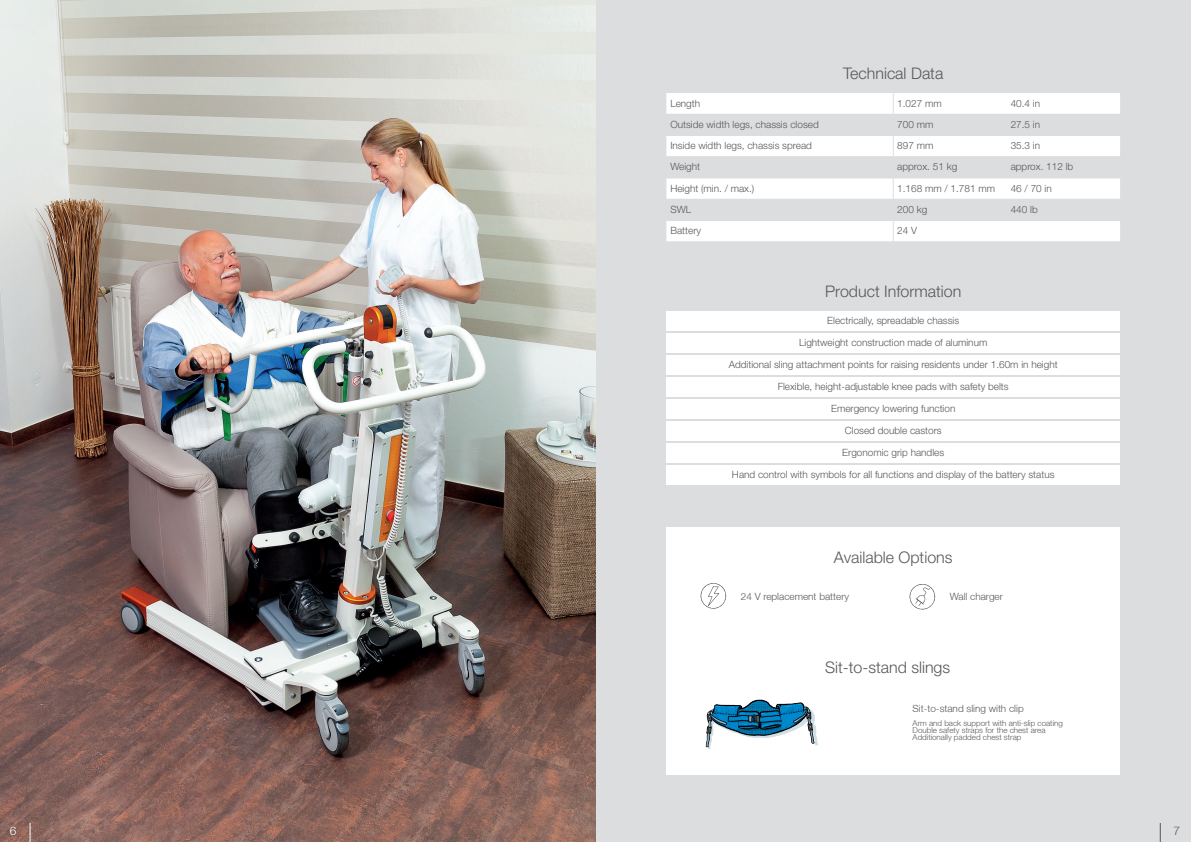
<style>
.page{position:relative;width:1191px;height:842px;background:#fff}
.page>*{position:absolute;margin:0;border:0;box-sizing:border-box;transform-origin:0 0}
.t1{font:300 16px "Helvetica Neue LT Std";color:#57585a}
.t2{font:300 12px "Helvetica Neue LT";color:#fff}
.t3{font:300 12px "Helvetica Neue LT";color:#57585a}
.t4{font:300 10px "Helvetica Neue LT Std";color:#57585a}
.t5{font:300 10px "Helvetica Neue LT";color:#57585a}
.t6{font:300 8px/7px "Helvetica Neue LT";color:#57585a}
</style>
<div class="page">
<div style="left:595px;top:0;width:596px;height:842px;background:#dcdddf"></div>
<div style="left:666px;top:333px;width:454px;height:19px;background:#fff"></div>
<div style="left:666px;top:355px;width:454px;height:19px;background:#fff"></div>
<div style="left:666px;top:377px;width:454px;height:19px;background:#fff"></div>
<div style="left:666px;top:399px;width:454px;height:19px;background:#fff"></div>
<div style="left:666px;top:421px;width:454px;height:19px;background:#fff"></div>
<div style="left:666px;top:527px;width:454px;height:247px;background:#fff"></div>
<svg style="left:666px;top:93px;width:454px;height:148px"></svg>
<hr style="left:666px;top:135px;width:227px;height:1px;background:#dcdddf">
<hr style="left:893px;top:135px;width:113px;height:1px;background:#dcdddf">
<hr style="left:1006px;top:135px;width:114px;height:1px;background:#dcdddf">
<hr style="left:666px;top:156px;width:227px;height:1px;background:#dcdddf">
<hr style="left:893px;top:156px;width:113px;height:1px;background:#dcdddf">
<hr style="left:1006px;top:156px;width:114px;height:1px;background:#dcdddf">
<hr style="left:666px;top:178px;width:227px;height:1px;background:#dcdddf">
<hr style="left:893px;top:178px;width:113px;height:1px;background:#dcdddf">
<hr style="left:1006px;top:178px;width:114px;height:1px;background:#dcdddf">
<hr style="left:666px;top:199px;width:227px;height:1px;background:#dcdddf">
<hr style="left:893px;top:199px;width:113px;height:1px;background:#dcdddf">
<hr style="left:1006px;top:199px;width:114px;height:1px;background:#dcdddf">
<hr style="left:666px;top:220px;width:227px;height:1px;background:#dcdddf">
<hr style="left:666px;top:114px;width:227px;height:1px;background:#dcdddf">
<hr style="left:893px;top:114px;width:113px;height:1px;background:#dcdddf">
<hr style="left:1006px;top:114px;width:114px;height:1px;background:#dcdddf">
<hr style="left:893px;top:220px;width:113px;height:1px;background:#dcdddf">
<hr style="left:1006px;top:220px;width:114px;height:1px;background:#dcdddf">
<div style="left:666px;top:311px;width:454px;height:19px;background:#fff"></div>
<div style="left:666px;top:443px;width:454px;height:19px;background:#fff"></div>
<div style="left:666px;top:465px;width:454px;height:19px;background:#fff"></div>
<svg style="left:909px;top:584px;width:26px;height:25px"></svg>
<svg style="left:700px;top:583px;width:26px;height:26px"></svg>
<img style="left:0;top:0;width:595px;height:842px">
<img style="left:705px;top:699px;width:113px;height:50px">
<svg style="left:1159px;top:823px;width:1px;height:19px"></svg>
<svg style="left:30px;top:823px;width:1px;height:19px"></svg>
<h1 class="t1" style="left:843px;top:63px;width:102px">Technical Data</h1>
<p class="t4" style="left:670px;top:97px;width:31px">Length</p>
<p class="t4" style="left:897px;top:97px;width:46px">1.027 mm</p>
<p class="t4" style="left:1010px;top:97px;width:31px">40.4 in</p>
<p class="t4" style="left:670px;top:118px;width:150px">Outside width legs, chassis closed</p>
<p class="t4" style="left:897px;top:118px;width:38px">700 mm</p>
<p class="t4" style="left:1010px;top:118px;width:31px">27.5 in</p>
<p class="t4" style="left:670px;top:139px;width:143px">Inside width legs, chassis spread</p>
<p class="t4" style="left:897px;top:139px;width:38px">897 mm</p>
<p class="t4" style="left:1010px;top:139px;width:31px">35.3 in</p>
<p class="t4" style="left:670px;top:161px;width:31px">Weight</p>
<p class="t4" style="left:897px;top:161px;width:62px">approx. 51 kg</p>
<p class="t4" style="left:1010px;top:161px;width:64px">approx. 112 lb</p>
<p class="t4" style="left:670px;top:182px;width:85px">Height (min. / max.)</p>
<p class="t4" style="left:897px;top:182px;width:99px">1.168 mm / 1.781 mm</p>
<p class="t4" style="left:1010px;top:182px;width:43px">46 / 70 in</p>
<p class="t4" style="left:670px;top:203px;width:22px">SWL</p>
<p class="t4" style="left:897px;top:203px;width:32px">200 kg</p>
<p class="t4" style="left:1010px;top:203px;width:29px">440 lb</p>
<p class="t4" style="left:670px;top:224px;width:32px">Battery</p>
<p class="t4" style="left:897px;top:224px;width:21px">24 V</p>
<h1 class="t1" style="left:825px;top:281px;width:138px">Product Information</h1>
<p class="t4" style="left:827px;top:315px;width:133px">Electrically, spreadable chassis</p>
<p class="t4" style="left:799px;top:337px;width:190px">Lightweight construction made of aluminum</p>
<p class="t4" style="left:729px;top:359px;width:330px">Additional sling attachment points for raising residents under 1.60m in height</p>
<p class="t4" style="left:777px;top:381px;width:232px">Flexible, height-adjustable knee pads with safety belts</p>
<p class="t4" style="left:831px;top:403px;width:126px">Emergency lowering function</p>
<p class="t4" style="left:844px;top:425px;width:98px">Closed double castors</p>
<p class="t4" style="left:842px;top:447px;width:103px">Ergonomic grip handles</p>
<p class="t4" style="left:732px;top:469px;width:324px">Hand control with symbols for all functions and display of the battery status</p>
<h1 class="t1" style="left:834px;top:547px;width:120px">Available Options</h1>
<p class="t5" style="left:740px;top:591px;width:110px">24 V replacement battery</p>
<p class="t5" style="left:949px;top:591px;width:55px">Wall charger</p>
<h1 class="t1" style="left:825px;top:658px;width:127px">Sit-to-stand slings</h1>
<p class="t5" style="left:912px;top:702px;width:113px">Sit-to-stand sling with clip</p>
<p class="t6" style="left:912px;top:719px;width:152px">Arm and back support with anti-slip coating<br>Double safety straps for the chest area<br>Additionally padded chest strap</p>
<p class="t2" style="left:10px;top:824px;width:8px">6</p>
<p class="t3" style="left:1173px;top:824px;width:8px">7</p>
</div>
